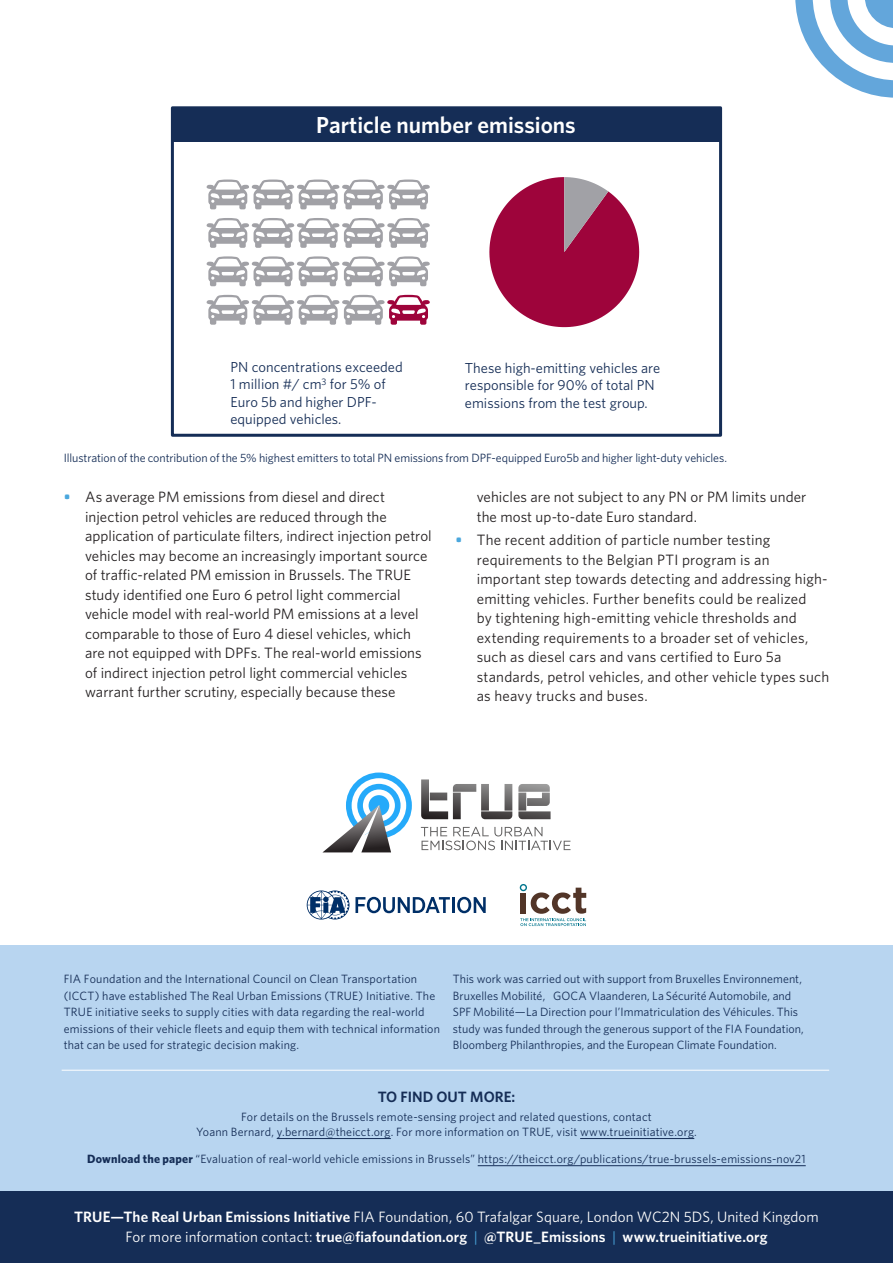
<style>
.page{position:relative;width:893px;height:1263px;background:#fff}
.page>*{position:absolute;margin:0;border:0;box-sizing:border-box;transform-origin:0 0}
.t1{font:600 23.25px "Whitney";color:#fff}
.t2{font:15px/19.5px "Whitney";letter-spacing:.005em;color:#231f20}
.t3{font:600 15px/19.5px "Whitney";letter-spacing:.005em;color:#fff;text-align:center}
.t4{font:600 15px "Whitney";color:#152d56}
.t5{font:14.55px/17.4px "Whitney";color:#152d56}
.t6{font:12px/16.5px "Whitney";letter-spacing:.01em;color:#152d56}
.s1{font-weight:600;color:#4aa7dd}
.s2{font-weight:700}
.s3{font-weight:400}
.s4{font-weight:400;color:#4aa7dd}
</style>
<div class="page">
<div style="left:0;top:1191px;width:893px;height:72px;background:#152d56"></div>
<svg style="left:795px;top:0;width:98px;height:98px"></svg>
<div style="left:171px;top:106px;width:551px;height:331px;border:3px solid #152d56"></div>
<div style="left:172px;top:108px;width:549px;height:33px;background:#152d56"></div>
<svg style="left:206px;top:180px;width:224px;height:29px"></svg>
<svg style="left:206px;top:218px;width:224px;height:30px"></svg>
<svg style="left:206px;top:256px;width:224px;height:30px"></svg>
<svg style="left:206px;top:295px;width:224px;height:30px"></svg>
<svg style="left:489px;top:177px;width:150px;height:150px"></svg>
<svg style="left:355px;top:897px;width:95px;height:16px"></svg>
<hr style="left:452px;top:897px;width:3px;height:16px;background:#002f67">
<svg style="left:457px;top:897px;width:29px;height:16px"></svg>
<svg style="left:307px;top:890px;width:42px;height:29px"></svg>
<svg style="left:520px;top:884px;width:66px;height:42px"></svg>
<svg style="left:323px;top:772px;width:89px;height:80px"></svg>
<svg style="left:421px;top:827px;width:149px;height:23px"></svg>
<svg style="left:421px;top:779px;width:130px;height:40px"></svg>
<div style="left:0;top:945px;width:893px;height:246px;background:#b8d5f0"></div>
<hr style="left:277px;top:1138px;width:114px;height:1px;background:#152d56">
<hr style="left:580px;top:1138px;width:114px;height:1px;background:#152d56">
<hr style="left:478px;top:1165px;width:328px;height:1px;background:#152d56">
<hr style="left:62px;top:1070px;width:767px;height:1px;background:#fff">
<h1 class="t1" style="left:316px;top:109px;width:261px">Particle number emissions</h1>
<p class="t5" style="left:231px;top:358px;width:174px">PN concentrations exceeded<br>1 million #/ cm<sup>3</sup> for 5% of<br>Euro 5b and higher DPF&shy;equipped vehicles.</p>
<p class="t5" style="left:465px;top:359px;width:197px">These high-emitting vehicles are responsible for 90% of total PN emissions from the test group.</p>
<p class="t6" style="left:64px;top:450px;width:665px">Illustration of the contribution of the 5% highest emitters to total PN emissions from DPF-equipped Euro5b and higher light-duty vehicles.</p>
<p class="t2" style="left:85px;top:487px;width:348px;text-indent:-21px"><span class="s1">•</span> As average PM emissions from diesel and direct injection petrol vehicles are reduced through the application of particulate filters, indirect injection petrol vehicles may become an increasingly important source of traffic-related PM emission in Brussels. The TRUE study identified one Euro 6 petrol light commercial vehicle model with real-world PM emissions at a level comparable to those of Euro 4 diesel vehicles, which are not equipped with DPFs. The real-world emissions of indirect injection petrol light commercial vehicles warrant further scrutiny, especially because these</p>
<p class="t2" style="left:477px;top:487px;width:331px">vehicles are not subject to any PN or PM limits under the most up-to-date Euro standard.</p>
<p class="t2" style="left:477px;top:530px;width:354px;text-indent:-21px"><span class="s1">•</span> The recent addition of particle number testing requirements to the Belgian PTI program is an important step towards detecting and addressing high&shy;emitting vehicles. Further benefits could be realized<br>by tightening high-emitting vehicle thresholds and extending requirements to a broader set of vehicles, such as diesel cars and vans certified to Euro 5a standards, petrol vehicles, and other vehicle types such as heavy trucks and buses.</p>
<p class="t6" style="left:64px;top:970px;width:378px">FIA Foundation and the International Council on Clean Transportation (ICCT) have established The Real Urban Emissions (TRUE) Initiative. The TRUE initiative seeks to supply cities with data regarding the real-world emissions of their vehicle fleets and equip them with technical information that can be used for strategic decision making.</p>
<p class="t6" style="left:453px;top:970px;width:352px">This work was carried out with support from Bruxelles Environnement, Bruxelles Mobilité, GOCA Vlaanderen, La Sécurité Automobile, and SPF Mobilité—La Direction pour l’Immatriculation des Véhicules. This study was funded through the generous support of the FIA Foundation, Bloomberg Philanthropies, and the European Climate Foundation.</p>
<p class="t4" style="left:378px;top:1087px;width:139px">TO FIND OUT MORE:</p>
<p class="t6" style="left:196px;top:1109px;width:502px;line-height:14.4px;text-align:center">For details on the Brussels remote-sensing project and related questions, contact<br>Yoann Bernard, y.bernard@theicct.org. For more information on TRUE, visit www.trueinitiative.org.</p>
<p class="t6" style="left:87px;top:1150px;width:720px"><span class="s2">Download the paper</span> “Evaluation of real-world vehicle emissions in Brussels” https://theicct.org/publications/true-brussels-emissions-nov21</p>
<p class="t3" style="left:74px;top:1207px;width:746px">TRUE—The Real Urban Emissions Initiative <span class="s3">FIA Foundation, 60 Trafalgar Square, London WC2N 5DS, United Kingdom<br>For more information contact:</span> true@fiafoundation.org <span class="s4">|</span> @TRUE_Emissions <span class="s4">|</span> www.trueinitiative.org</p>
</div>
